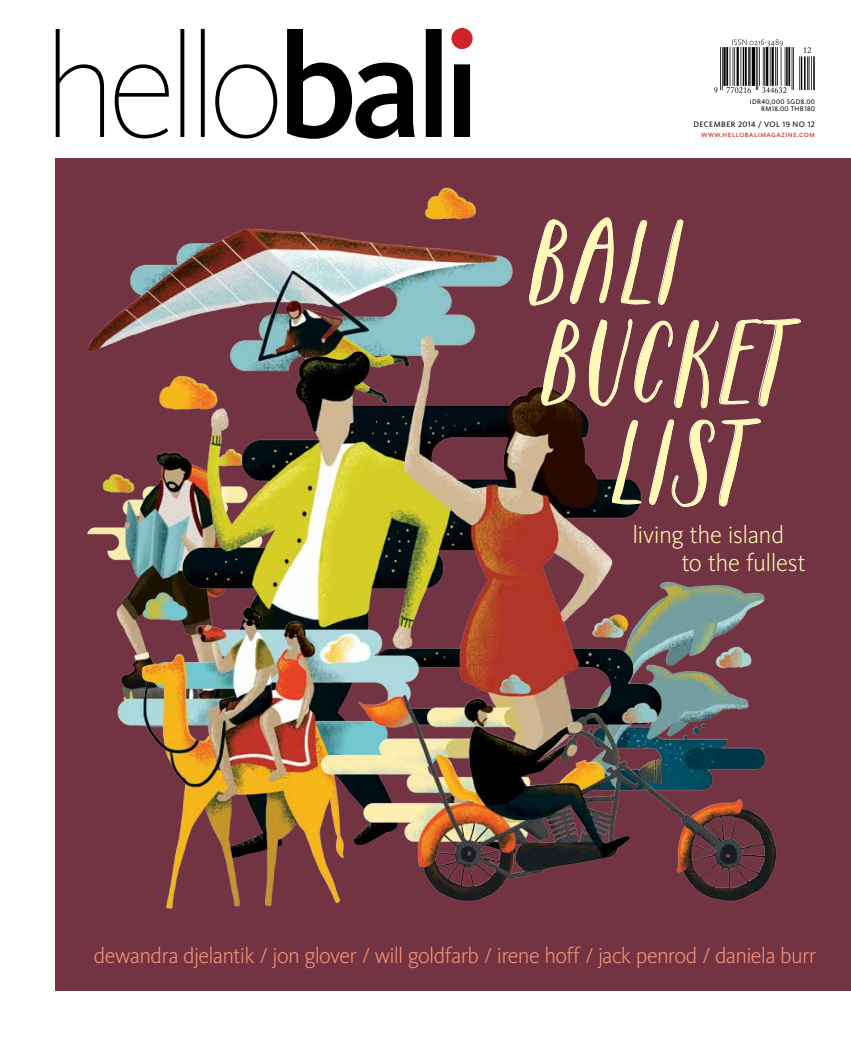
<style>
.page{position:relative;width:851px;height:1063px;background:#fff}
.page>*{position:absolute;margin:0;border:0;box-sizing:border-box;transform-origin:0 0}
.t1{font:113.75px "Frosted";letter-spacing:-.02em;color:#fff9b4}
.t2{font:300 25px/28.8px "Kievit";letter-spacing:-.015em;color:#fff9b4}
.t3{font:300 22.5px "Kievit";letter-spacing:-.035em;color:#f79679}
.t4{font:8.12px "Kievit Book SC";letter-spacing:.05em;color:#d2232a}
.t5{font:8.12px "Kievit Book SC";letter-spacing:.05em;color:#000}
.t6{font:6.88px/6.2px "Kievit Book SC";letter-spacing:.05em;color:#000;text-align:right}
</style>
<div class="page">
<svg style="left:714px;top:87px;width:72px;height:6px"></svg>
<svg style="left:803px;top:47px;width:7px;height:6px"></svg>
<svg style="left:732px;top:39px;width:50px;height:7px"></svg>
<svg style="left:751px;top:47px;width:4px;height:39px"></svg>
<hr style="left:762px;top:47px;width:1px;height:39px;background:#000">
<hr style="left:726px;top:47px;width:2px;height:39px;background:#000">
<hr style="left:766px;top:47px;width:2px;height:39px;background:#000">
<hr style="left:771px;top:47px;width:2px;height:39px;background:#000">
<hr style="left:784px;top:47px;width:1px;height:39px;background:#000">
<hr style="left:780px;top:47px;width:1px;height:39px;background:#000">
<hr style="left:791px;top:47px;width:1px;height:43px;background:#000">
<hr style="left:776px;top:47px;width:1px;height:39px;background:#000">
<hr style="left:799px;top:56px;width:1px;height:34px;background:#000">
<hr style="left:803px;top:56px;width:2px;height:34px;background:#000">
<hr style="left:740px;top:47px;width:1px;height:39px;background:#000">
<hr style="left:764px;top:47px;width:1px;height:39px;background:#000">
<hr style="left:720px;top:47px;width:1px;height:43px;background:#000">
<hr style="left:729px;top:47px;width:1px;height:39px;background:#000">
<hr style="left:757px;top:47px;width:1px;height:43px;background:#000">
<hr style="left:793px;top:47px;width:1px;height:43px;background:#000">
<hr style="left:736px;top:47px;width:2px;height:39px;background:#000">
<hr style="left:742px;top:47px;width:2px;height:39px;background:#000">
<hr style="left:813px;top:56px;width:1px;height:34px;background:#000">
<hr style="left:732px;top:47px;width:1px;height:39px;background:#000">
<hr style="left:806px;top:56px;width:1px;height:34px;background:#000">
<hr style="left:810px;top:56px;width:1px;height:34px;background:#000">
<hr style="left:744px;top:47px;width:2px;height:39px;background:#000">
<hr style="left:748px;top:47px;width:1px;height:39px;background:#000">
<hr style="left:721px;top:47px;width:1px;height:43px;background:#000">
<hr style="left:734px;top:47px;width:1px;height:39px;background:#000">
<hr style="left:775px;top:47px;width:1px;height:39px;background:#000">
<hr style="left:755px;top:47px;width:1px;height:43px;background:#000">
<hr style="left:808px;top:56px;width:1px;height:34px;background:#000">
<hr style="left:723px;top:47px;width:2px;height:39px;background:#000">
<hr style="left:759px;top:47px;width:1px;height:39px;background:#000">
<hr style="left:769px;top:47px;width:1px;height:39px;background:#000">
<hr style="left:788px;top:47px;width:2px;height:39px;background:#000">
<hr style="left:750px;top:47px;width:1px;height:39px;background:#000">
<hr style="left:786px;top:47px;width:1px;height:39px;background:#000">
<hr style="left:800px;top:56px;width:2px;height:34px;background:#000">
<div style="left:56px;top:158px;width:794px;height:832px;background:#723442"></div>
<svg style="left:56px;top:29px;width:414px;height:110px"></svg>
<div style="left:451px;top:28px;width:21px;height:21px;background:#d2232a;border-radius:50%"></div>
<img style="left:87px;top:187px;width:426px;height:165px">
<img style="left:87px;top:474px;width:47px;height:96px">
<img style="left:683px;top:585px;width:82px;height:78px">
<img style="left:134px;top:317px;width:549px;height:346px">
<img style="left:116px;top:584px;width:325px;height:325px">
<img style="left:308px;top:663px;width:469px;height:245px">
<svg style="left:529px;top:217px;width:271px;height:191px"></svg>
<svg style="left:612px;top:420px;width:29px;height:118px"></svg>
<svg style="left:648px;top:418px;width:112px;height:89px"></svg>
<p class="t6" style="left:749px;top:99px;width:67px">IDR40,000 SGD8.00<br>RM18.00 THB180</p>
<p class="t5" style="left:693px;top:119px;width:123px">DECEMBER 2014 / VOL 19 NO 12</p>
<p class="t4" style="left:701px;top:129px;width:115px">www.hellobalimagazine.com</p>
<h1 class="t1" style="left:529px;top:196px;width:159px">BALI</h1>
<h1 class="t1" style="left:541px;top:296px;width:254px">BUCKET</h1>
<h1 class="t1" style="left:612px;top:396px;width:143px">LIST</h1>
<p class="t2" style="left:681px;top:520px;width:126px;text-indent:-49px">living the island to the fullest</p>
<p class="t3" style="left:94px;top:943px;width:723px">dewandra djelantik / jon glover / will goldfarb / irene hoff / jack penrod / daniela burr</p>
</div>
